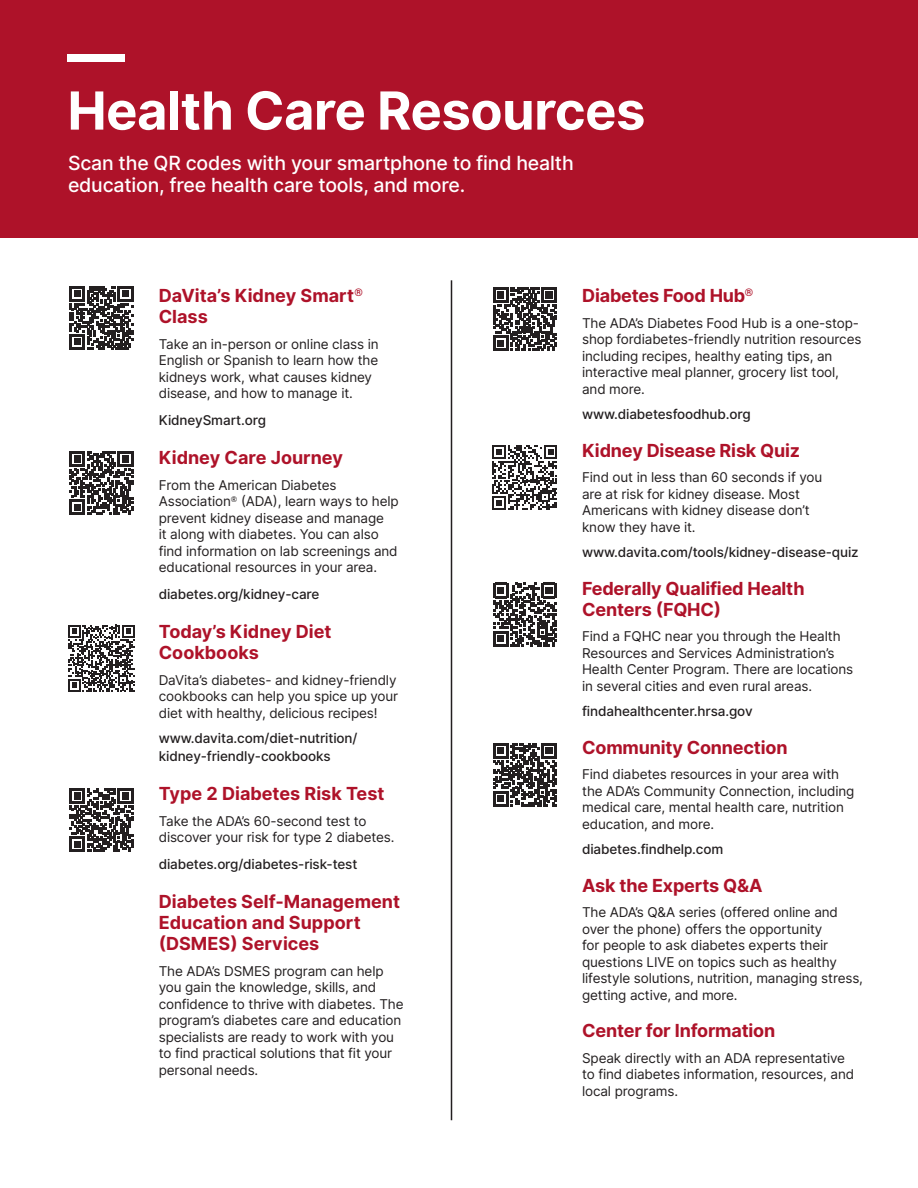
<style>
.page{position:relative;width:918px;height:1188px;background:#fff}
.page>*{position:absolute;margin:0;border:0;box-sizing:border-box;transform-origin:0 0}
.t1{font:700 52.5px "Inter";letter-spacing:-.01em;color:#fff}
.t2{font:500 19.5px/22.5px "Inter";letter-spacing:-.01em;color:#fff}
.t3{font:700 18px/21px "Inter";letter-spacing:-.005em;color:#ae1229}
.t4{font:13.5px/16.5px "Inter";letter-spacing:-.01em;color:#231f20}
.t5{font:500 13.5px/18px "Inter";letter-spacing:-.01em;color:#231f20}
</style>
<div class="page">
<div style="left:0;top:0;width:918px;height:238px;background:#ae1229"></div>
<div style="left:68px;top:54px;width:57px;height:8px;background:#fff"></div>
<svg style="left:70px;top:286px;width:63px;height:64px"></svg>
<svg style="left:493px;top:743px;width:64px;height:64px"></svg>
<svg style="left:70px;top:451px;width:63px;height:64px"></svg>
<svg style="left:68px;top:625px;width:67px;height:67px"></svg>
<svg style="left:70px;top:788px;width:63px;height:64px"></svg>
<svg style="left:493px;top:287px;width:64px;height:64px"></svg>
<svg style="left:492px;top:445px;width:65px;height:65px"></svg>
<svg style="left:493px;top:583px;width:64px;height:63px"></svg>
<hr style="left:451px;top:280px;width:1px;height:840px;background:#231f20">
<h1 class="t1" style="left:68px;top:72px;width:580px">Health Care Resources</h1>
<h2 class="t2" style="left:68px;top:152px;width:507px">Scan the QR codes with your smartphone to find health education, free health care tools, and more.</h2>
<h3 class="t3" style="left:159px;top:286px;width:206px">DaVita’s Kidney Smart<sup>®<br></sup>Class</h3>
<p class="t4" style="left:159px;top:335px;width:221px">Take an in-person or online class in English or Spanish to learn how the kidneys work, what causes kidney disease, and how to manage it.</p>
<p class="t5" style="left:159px;top:412px;width:109px">KidneySmart.org</p>
<h3 class="t3" style="left:159px;top:448px;width:186px">Kidney Care Journey</h3>
<p class="t4" style="left:159px;top:476px;width:241px">From the American Diabetes Association<sup>®</sup> (ADA), learn ways to help prevent kidney disease and manage<br>it along with diabetes. You can also find information on lab screenings and educational resources in your area.</p>
<p class="t5" style="left:159px;top:586px;width:162px">diabetes.org/kidney-care</p>
<h3 class="t3" style="left:159px;top:622px;width:174px">Today’s Kidney Diet<br>Cookbooks</h3>
<p class="t4" style="left:159px;top:671px;width:241px">DaVita’s diabetes- and kidney-friendly cookbooks can help you spice up your diet with healthy, delicious recipes!</p>
<p class="t5" style="left:159px;top:730px;width:200px">www.davita.com/diet-nutrition/ kidney-friendly-cookbooks</p>
<h3 class="t3" style="left:159px;top:784px;width:227px">Type 2 Diabetes Risk Test</h3>
<p class="t4" style="left:159px;top:812px;width:237px">Take the ADA’s 60-second test to discover your risk for type 2 diabetes.</p>
<p class="t5" style="left:159px;top:856px;width:200px">diabetes.org/diabetes-risk-test</p>
<h3 class="t3" style="left:159px;top:892px;width:243px">Diabetes Self-Management<br>Education and Support (DSMES) Services</h3>
<p class="t4" style="left:159px;top:962px;width:246px">The ADA’s DSMES program can help you gain the knowledge, skills, and confidence to thrive with diabetes. The program’s diabetes care and education specialists are ready to work with you to find practical solutions that fit your personal needs.</p>
<h3 class="t3" style="left:582px;top:286px;width:173px">Diabetes Food Hub<sup>®</sup></h3>
<p class="t4" style="left:582px;top:314px;width:281px">The ADA’s Diabetes Food Hub is a one-stop&shy;shop fordiabetes-friendly nutrition resources including recipes, healthy eating tips, an interactive meal planner, grocery list tool, and more.</p>
<p class="t5" style="left:582px;top:406px;width:170px">www.diabetesfoodhub.org</p>
<h3 class="t3" style="left:582px;top:440px;width:220px">Kidney Disease Risk Quiz</h3>
<p class="t4" style="left:582px;top:469px;width:242px">Find out in less than 60 seconds if you are at risk for kidney disease. Most<br>Americans with kidney disease don’t know they have it.</p>
<p class="t5" style="left:582px;top:544px;width:278px">www.davita.com/tools/kidney-disease-quiz</p>
<h3 class="t3" style="left:582px;top:578px;width:224px">Federally Qualified Health<br>Centers (FQHC)</h3>
<p class="t4" style="left:582px;top:628px;width:273px">Find a FQHC near you through the Health Resources and Services Administration’s Health Center Program. There are locations in several cities and even rural areas.</p>
<p class="t5" style="left:582px;top:703px;width:172px">findahealthcenter.hrsa.gov</p>
<h3 class="t3" style="left:582px;top:737px;width:207px">Community Connection</h3>
<p class="t4" style="left:582px;top:766px;width:274px">Find diabetes resources in your area with the ADA’s Community Connection, including medical care, mental health care, nutrition education, and more.</p>
<p class="t5" style="left:582px;top:841px;width:143px">diabetes.findhelp.com</p>
<h3 class="t3" style="left:582px;top:875px;width:182px">Ask the Experts Q&amp;A</h3>
<p class="t4" style="left:582px;top:904px;width:282px">The ADA’s Q&amp;A series (offered online and over the phone) offers the opportunity<br>for people to ask diabetes experts their questions LIVE on topics such as healthy lifestyle solutions, nutrition, managing stress, getting active, and more.</p>
<h3 class="t3" style="left:582px;top:1021px;width:195px">Center for Information</h3>
<p class="t4" style="left:582px;top:1049px;width:274px">Speak directly with an ADA representative to find diabetes information, resources, and local programs.</p>
</div>
